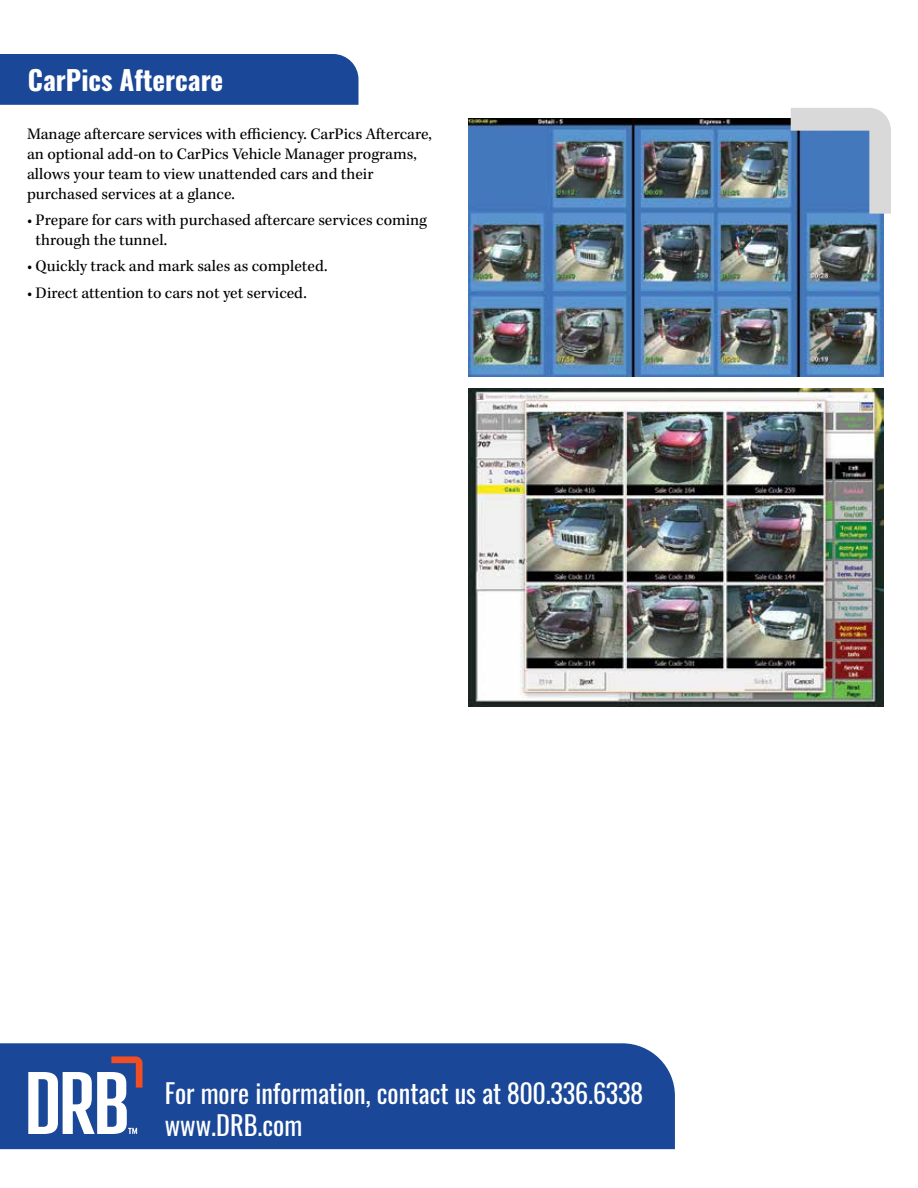
<style>
.page{position:relative;width:918px;height:1188px;background:#fff}
.page>*{position:absolute;margin:0;border:0;box-sizing:border-box;transform-origin:0 0}
.t1{font:700 27px "Oswald";color:#fff}
.t2{font:26.4px/31.7px "Oswald";color:#fff}
.t3{font:16.5px/19.8px "Kepler Std";color:#000}
</style>
<div class="page">
<div style="left:0;top:1043px;width:675px;height:106px;background:#1a4797"></div>
<svg style="left:28px;top:1056px;width:115px;height:78px"></svg>
<div style="left:0;top:54px;width:358px;height:51px;background:#1a4797"></div>
<img style="left:468px;top:119px;width:415px;height:258px">
<img style="left:468px;top:388px;width:415px;height:319px">
<svg style="left:791px;top:108px;width:100px;height:106px;background:#7b9ac4"></svg>
<h1 class="t1" style="left:28px;top:66px;width:197px">CarPics Aftercare</h1>
<p class="t3" style="left:27px;top:125px;width:406px">Manage aftercare services with efficiency. CarPics Aftercare, an optional add-on to CarPics Vehicle Manager programs, allows your team to view unattended cars and their purchased services at a glance.</p>
<p class="t3" style="left:36px;top:211px;width:393px;text-indent:-9px">• Prepare for cars with purchased aftercare services coming through the tunnel.</p>
<p class="t3" style="left:27px;top:257px;width:302px">• Quickly track and mark sales as completed.</p>
<p class="t3" style="left:27px;top:284px;width:281px">• Direct attention to cars not yet serviced.</p>
<h2 class="t2" style="left:165px;top:1075px;width:480px">For more information, contact us at 800.336.6338 www.DRB.com</h2>
</div>
